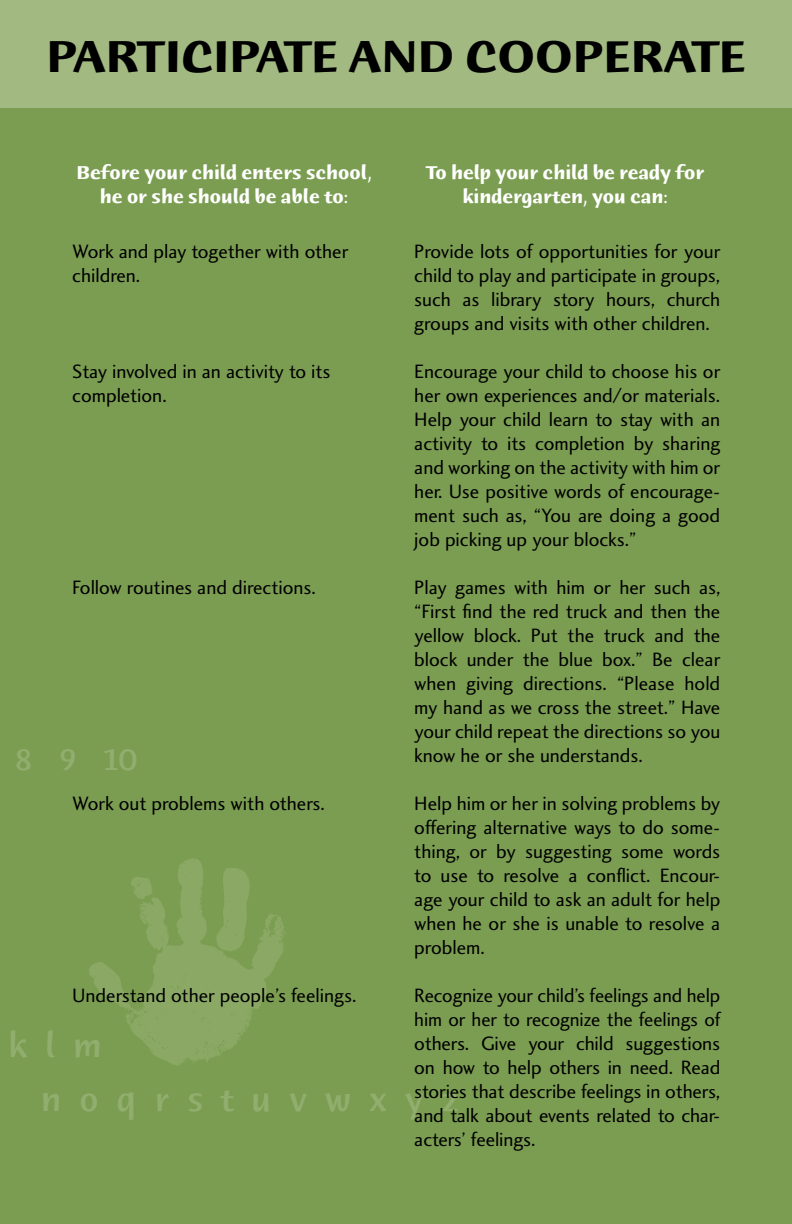
<style>
.page{position:relative;width:792px;height:1224px;background:#7b9d51}
.page>*{position:absolute;margin:0;border:0;box-sizing:border-box;transform-origin:0 0}
.t1{font:700 48px "Humana Sans ITC";color:#000}
.t2{font:500 36px "Humana Sans ITC";letter-spacing:.5em;color:#92ae6f}
.t3{font:500 32px "Humana Sans ITC";color:#92ae6f}
.t4{font:20px/24px "Charlotte Sans Book Plain";color:#000;text-align:justify}
.t5{font:700 20px/24px "Humana Sans ITC";color:#fff;text-align:center}
</style>
<div class="page">
<div style="left:1px;top:0;width:791px;height:108px;background:#a2b982"></div>
<img style="left:89px;top:858px;width:197px;height:208px">
<h1 class="t1" style="left:47px;top:32px;width:701px">PARTICIPATE AND COOPERATE</h1>
<h5 class="t5" style="left:426px;top:161px;width:280px">To help your child be ready for kindergarten, you can:</h5>
<p class="t4" style="left:414px;top:239px;width:308px">Provide lots of opportunities for your child to play and participate in groups, such as library story hours, church groups and visits with other children.</p>
<p class="t4" style="left:414px;top:359px;width:308px">Encourage your child to choose his or her own experiences and/or materials.<br>Help your child learn to stay with an activity to its completion by sharing and working on the activity with him or her. Use positive words of encourage&shy;ment such as, “You are doing a good job picking up your blocks.”</p>
<p class="t4" style="left:414px;top:575px;width:308px">Play games with him or her such as, “First find the red truck and then the yellow block. Put the truck and the block under the blue box.” Be clear when giving directions. “Please hold my hand as we cross the street.” Have your child repeat the directions so you know he or she understands.</p>
<p class="t4" style="left:414px;top:791px;width:308px">Help him or her in solving problems by offering alternative ways to do some&shy;thing, or by suggesting some words to use to resolve a conflict. Encour&shy;age your child to ask an adult for help when he or she is unable to resolve a problem.</p>
<p class="t4" style="left:414px;top:983px;width:308px">Recognize your child’s feelings and help him or her to recognize the feelings of others. Give your child suggestions on how to help others in need. Read</p>
<p class="t2" style="left:41px;top:1081px;width:419px">noqrstuvwxyz</p>
<p class="t5" style="left:76px;top:161px;width:297px">Before your child enters school, he or she should be able to:</p>
<p class="t4" style="left:72px;top:239px;width:278px">Work and play together with other children.</p>
<p class="t4" style="left:72px;top:359px;width:260px">Stay involved in an activity to its completion.</p>
<p class="t4" style="left:72px;top:575px;width:245px">Follow routines and directions.</p>
<p class="t3" style="left:15px;top:743px;width:124px">8 9 10</p>
<p class="t4" style="left:72px;top:791px;width:254px">Work out problems with others.</p>
<p class="t4" style="left:72px;top:983px;width:286px">Understand other people’s feelings.</p>
<p class="t2" style="left:8px;top:1027px;width:95px">klm</p>
<p class="t4" style="left:414px;top:1079px;width:308px">stories that describe feelings in others, and talk about events related to char&shy;acters’ feelings.</p>
</div>
